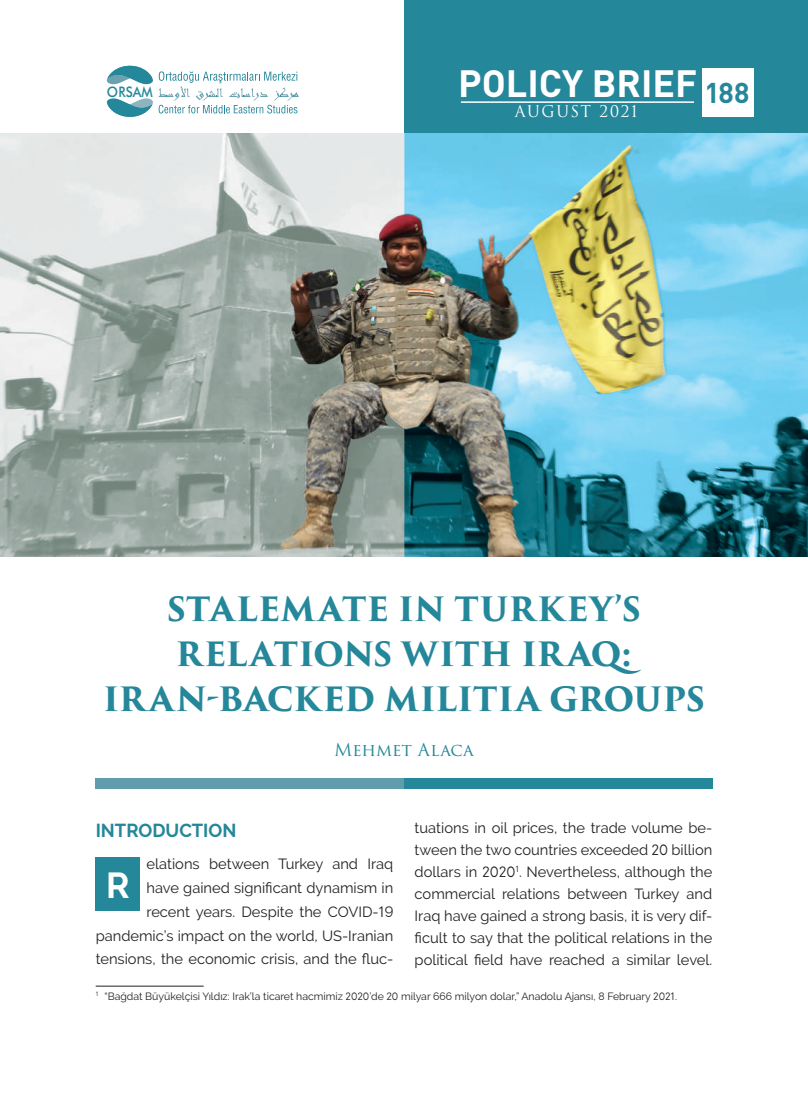
<style>
.page{position:relative;width:808px;height:1106px;background:#fff}
.page>*{position:absolute;margin:0;border:0;box-sizing:border-box;transform-origin:0 0}
.t1{font:700 37.5px "DIN";color:#fff}
.t2{font:700 36px "Raleway";color:#fff}
.t3{font:700 32.7px/45px "Trajan Pro 3";letter-spacing:.005em;color:#25879a;text-align:center}
.t4{font:700 28.35px "DIN";color:#25879a}
.t5{font:700 18.75px "Raleway";color:#25879a}
.t6{font:17.25px "Trajan Pro 3";letter-spacing:.015em;color:#25879a}
.t7{font:15.75px "Trajan Pro 3";letter-spacing:.1em;color:#fff}
.t8{font:14.7px/21.9px "Raleway";color:#231f20;text-align:right}
.t9{font:500 14.55px "Futura BT";color:#25879a;scale:.9 1}
.t10{font:10.5px "Raleway";color:#231f20}
</style>
<div class="page">
<div style="left:404px;top:0;width:404px;height:547px;background:#25879a"></div>
<div style="left:404px;top:778px;width:308px;height:11px;background:#25879a"></div>
<div style="left:96px;top:778px;width:308px;height:11px;background:#619cac"></div>
<svg style="left:107px;top:66px;width:192px;height:51px"></svg>
<img style="left:0;top:133px;width:808px;height:423px">
<hr style="left:96px;top:985px;width:108px;height:1px;background:#231f20">
<div style="left:96px;top:857px;width:44px;height:53px;background:#25879a"></div>
<hr style="left:461px;top:101px;width:233px;height:2px;background:#fff">
<div style="left:703px;top:68px;width:51px;height:49px;background:#fff"></div>
<p class="t9" style="left:107px;top:82px;width:52px">ORSAM</p>
<h1 class="t1" style="left:458px;top:57px;width:240px">POLICY BRIEF</h1>
<p class="t7" style="left:515px;top:101px;width:124px">AUGUST 2021</p>
<h3 class="t4" style="left:704px;top:73px;width:47px">188</h3>
<h3 class="t3" style="left:103px;top:587px;width:603px">STALEMATE IN TURKEY’S<br>RELATIONS WITH IRAQ:<br>IRAN-BACKED MILITIA GROUPS</h3>
<p class="t6" style="left:334px;top:738px;width:141px">Mehmet Alaca</p>
<p class="t8" style="left:415px;top:817px;width:299px;text-align:justify">tuations in oil prices, the trade volume be&shy;tween the two countries exceeded 20 billion dollars in 2020<sup>1</sup>. Nevertheless, although the commercial relations between Turkey and Iraq have gained a strong basis, it is very dif&shy;ficult to say that the political relations in the political field have reached a similar level.</p>
<p class="t5" style="left:96px;top:820px;width:142px">INTRODUCTION</p>
<p class="t8" style="left:96px;top:852px;width:299px;line-height:23.7px">elations between Turkey and Iraq<br>have gained significant dynamism in<br>recent years. Despite the COVID-19 pandemic’s impact on the world, US-Iranian tensions, the economic crisis, and the fluc-</p>
<p class="t10" style="left:96px;top:989px;width:583px"><sup>1</sup> “Bağdat Büyükelçisi Yıldız: Irak’la ticaret hacmimiz 2020’de 20 milyar 666 milyon dolar,” Anadolu Ajansı, 8 February 2021.</p>
<h2 class="t2" style="left:106px;top:864px;width:25px">R</h2>
</div>
